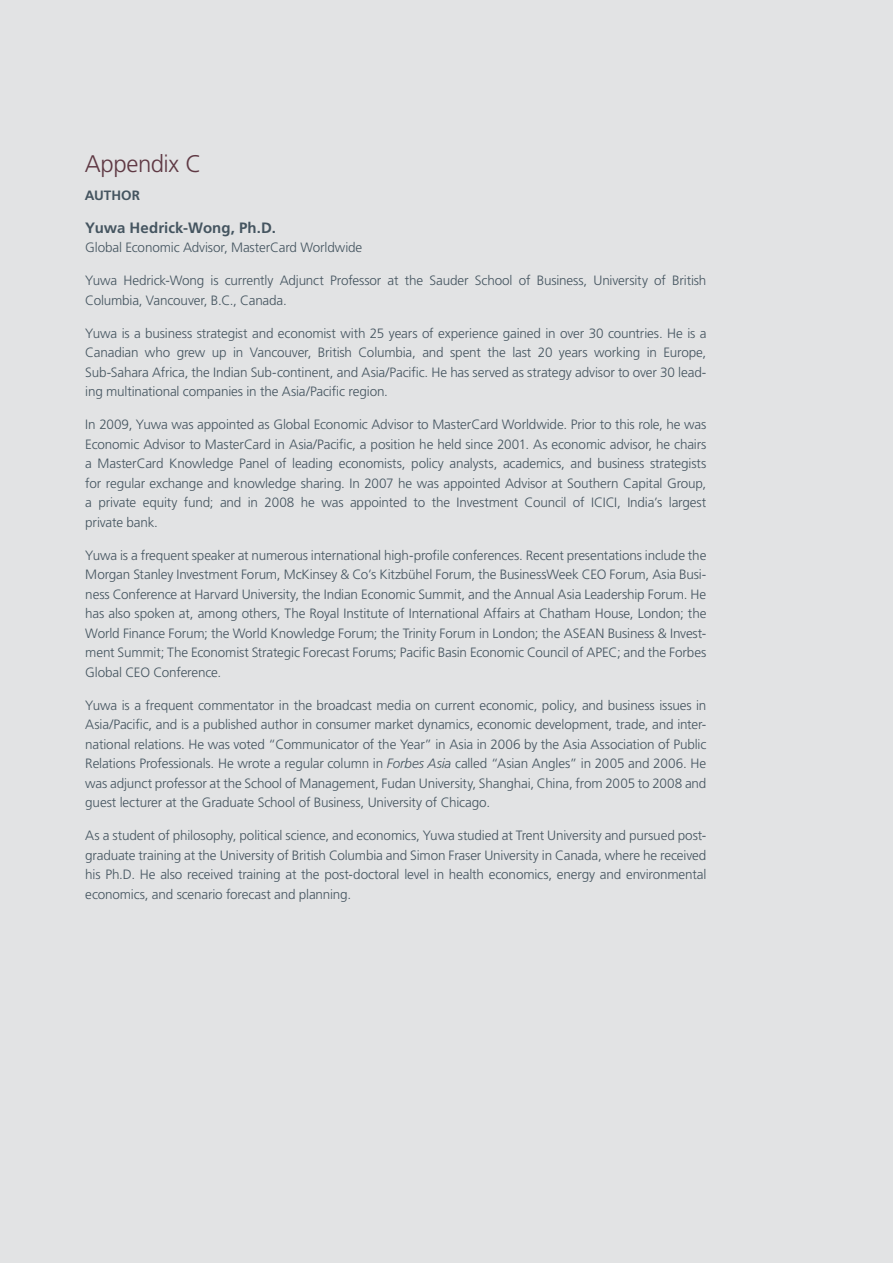
<style>
.page{position:relative;width:893px;height:1263px;background:#e2e3e4}
.page>*{position:absolute;margin:0;border:0;box-sizing:border-box;transform-origin:0 0}
.t1{font:300 24px "Frutiger";letter-spacing:-.02em;color:#5f3944}
.t2{font:700 15px "Frutiger";letter-spacing:.005em;color:#455560}
.t3{font:300 13.5px/19.5px "Frutiger";letter-spacing:-.01em;color:#455560;text-align:justify}
.t4{font:700 13.5px "Frutiger";letter-spacing:.005em;color:#455560}
.s1{font-style:italic}
</style>
<div class="page">
<h1 class="t1" style="left:85px;top:150px;width:118px">Appendix C</h1>
<p class="t4" style="left:85px;top:187px;width:57px">Author</p>
<p class="t2" style="left:85px;top:219px;width:192px">Yuwa Hedrick-Wong, Ph.D.</p>
<p class="t3" style="left:85px;top:238px;width:279px">Global Economic Advisor, MasterCard Worldwide</p>
<p class="t3" style="left:85px;top:271px;width:623px">Yuwa Hedrick-Wong is currently Adjunct Professor at the Sauder School of Business, University of British<br>Columbia, Vancouver, B.C., Canada.</p>
<p class="t3" style="left:85px;top:323px;width:623px">Yuwa is a business strategist and economist with 25 years of experience gained in over 30 countries. He is a Canadian who grew up in Vancouver, British Columbia, and spent the last 20 years working in Europe, Sub-Sahara Africa, the Indian Sub-continent, and Asia/Pacific. He has served as strategy advisor to over 30 lead&shy;ing multinational companies in the Asia/Pacific region.</p>
<p class="t3" style="left:85px;top:415px;width:623px">In 2009, Yuwa was appointed as Global Economic Advisor to MasterCard Worldwide. Prior to this role, he was Economic Advisor to MasterCard in Asia/Pacific, a position he held since 2001. As economic advisor, he chairs a MasterCard Knowledge Panel of leading economists, policy analysts, academics, and business strategists for regular exchange and knowledge sharing. In 2007 he was appointed Advisor at Southern Capital Group, a private equity fund; and in 2008 he was appointed to the Investment Council of ICICI, India’s largest private bank.</p>
<p class="t3" style="left:85px;top:545px;width:623px">Yuwa is a frequent speaker at numerous international high-profile conferences. Recent presentations include the Morgan Stanley Investment Forum, McKinsey &amp; Co’s Kitzbühel Forum, the BusinessWeek CEO Forum, Asia Busi&shy;ness Conference at Harvard University, the Indian Economic Summit, and the Annual Asia Leadership Forum. He has also spoken at, among others, The Royal Institute of International Affairs at Chatham House, London; the World Finance Forum; the World Knowledge Forum; the Trinity Forum in London; the ASEAN Business &amp; Invest&shy;ment Summit; The Economist Strategic Forecast Forums; Pacific Basin Economic Council of APEC; and the Forbes Global CEO Conference.</p>
<p class="t3" style="left:85px;top:695px;width:623px">Yuwa is a frequent commentator in the broadcast media on current economic, policy, and business issues in Asia/Pacific, and is a published author in consumer market dynamics, economic development, trade, and inter&shy;national relations. He was voted “Communicator of the Year” in Asia in 2006 by the Asia Association of Public Relations Professionals. He wrote a regular column in <span class="s1">Forbes Asia</span> called “Asian Angles” in 2005 and 2006. He was adjunct professor at the School of Management, Fudan University, Shanghai, China, from 2005 to 2008 and guest lecturer at the Graduate School of Business, University of Chicago.</p>
<p class="t3" style="left:85px;top:826px;width:623px">As a student of philosophy, political science, and economics, Yuwa studied at Trent University and pursued post&shy;graduate training at the University of British Columbia and Simon Fraser University in Canada, where he received his Ph.D. He also received training at the post-doctoral level in health economics, energy and environmental economics, and scenario forecast and planning.</p>
</div>
